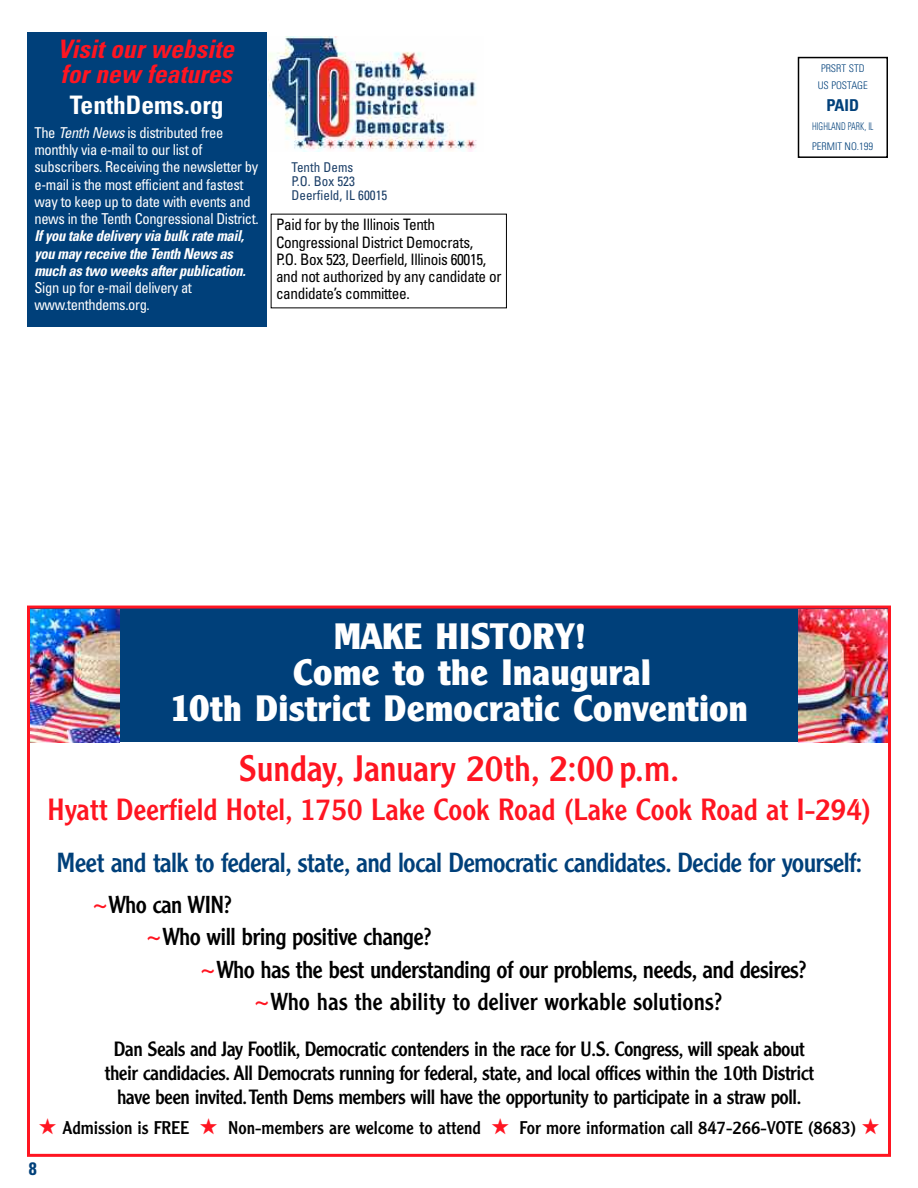
<style>
.page{position:relative;width:918px;height:1188px;background:#fff}
.page>*{position:absolute;margin:0;border:0;box-sizing:border-box;transform-origin:0 0}
.t1{font:700 36px "Clearface Gothic";color:#fff}
.t2{font:36px "Clearface Gothic LH";color:#ff1521}
.t3{font:30px "Clearface Gothic LH";color:#ff1521}
.t4{font:27px "Clearface Gothic LH";letter-spacing:-.025em;color:#00407a}
.t5{font:italic 700 condensed 25.5px/25.5px "Univers";color:#ff1521}
.t6{font:700 condensed 25.5px "Univers";color:#fff}
.t7{font:24px "Clearface Gothic LH";letter-spacing:-.025em;color:#000}
.t8{font:24px "Clearface Gothic LH";color:#000}
.t9{font:20.25px/24.3px "Clearface Gothic LH";letter-spacing:-.025em;color:#000;text-align:center}
.t10{font:18px "Clearface Gothic LH";color:#000}
.t11{font:700 condensed 18px "Univers";color:#00407a}
.t12{font:700 condensed 16.35px "Univers";color:#00407a}
.t13{font:condensed 15.75px/17.2px "Univers";letter-spacing:-.025em;color:#000}
.t14{font:condensed 15px/17.2px "Univers";letter-spacing:-.025em;color:#fff}
.t15{font:italic 700 condensed 15px/17.2px "Univers";letter-spacing:-.025em;color:#fff}
.t16{font:condensed 13.5px/14.2px "Univers";color:#1c3f68}
.t17{font:300 condensed 10.5px/19.5px "Univers";color:#00407a;scale:.8 1}
.t18{font:300 condensed 10.5px/17.1px "Univers";color:#00407a;text-align:center}
.s1{font-style:italic}
.s2{font-size:27px;color:#ff1521}
.s3{color:#ff1521}
</style>
<div class="page">
<div style="left:28px;top:608px;width:862px;height:134px;background:#00407a"></div>
<img style="left:269px;top:36px;width:208px;height:116px">
<div style="left:798px;top:57px;width:90px;height:101px;border:2px solid #000"></div>
<div style="left:27px;top:32px;width:239px;height:294px;background:#00407a"></div>
<div style="left:27px;top:606px;width:864px;height:551px;border:3px solid #ff1521"></div>
<img style="left:30px;top:609px;width:89px;height:134px">
<img style="left:799px;top:609px;width:89px;height:133px">
<p class="t5" style="left:58px;top:38px;width:178px">Visit our website for new features</p>
<p class="t6" style="left:70px;top:96px;width:155px">TenthDems.org</p>
<p class="t14" style="left:34px;top:125px;width:226px">The <span class="s1">Tenth News</span> is distributed free monthly via e-mail to our list of subscribers. Receiving the newsletter by e-mail is the most efficient and fastest way to keep up to date with events and news in the Tenth Congressional District.</p>
<p class="t15" style="left:34px;top:229px;width:213px">If you take delivery via bulk rate mail, you may receive the Tenth News as much as two weeks after publication.</p>
<p class="t14" style="left:34px;top:280px;width:159px">Sign up for e-mail delivery at www.tenthdems.org.</p>
<p class="t16" style="left:292px;top:161px;width:97px">Tenth Dems<br>P.O. Box 523<br>Deerfield, IL 60015</p>
<p class="t13" style="left:276px;top:217px;width:227px">Paid for by the Illinois Tenth Congressional District Democrats,<br>P.O. Box 523, Deerfield, Illinois 60015, and not authorized by any candidate or candidate’s committee.</p>
<p class="t18" style="left:818px;top:61px;width:52px">PRSRT STD<br>US POSTAGE</p>
<p class="t12" style="left:826px;top:99px;width:34px">PAID</p>
<p class="t17" style="left:812px;top:118px;width:78px">HIGHLAND PARK, IL<br>PERMIT NO.199</p>
<h1 class="t1" style="left:333px;top:615px;width:253px">MAKE HISTORY!</h1>
<h1 class="t1" style="left:293px;top:651px;width:359px">Come to the Inaugural</h1>
<h1 class="t1" style="left:171px;top:687px;width:579px">10th District Democratic Convention</h1>
<h1 class="t2" style="left:239px;top:755px;width:442px">Sunday, January 20th, 2:00 p.m.</h1>
<h2 class="t3" style="left:47px;top:798px;width:825px">Hyatt Deerfield Hotel, 1750 Lake Cook Road (Lake Cook Road at I-294)</h2>
<h3 class="t4" style="left:56px;top:852px;width:807px">Meet and talk to federal, state, and local Democratic candidates. Decide for yourself:</h3>
<p class="t7" style="left:92px;top:896px;width:141px"><span class="s2">~</span>Who can WIN?</p>
<p class="t7" style="left:146px;top:928px;width:287px"><span class="s2">~</span>Who will bring positive change?</p>
<p class="t7" style="left:200px;top:961px;width:608px"><span class="s2">~</span>Who has the best understanding of our problems, needs, and desires?</p>
<p class="t8" style="left:254px;top:993px;width:469px"><span class="s2">~</span>Who has the ability to deliver workable solutions?</p>
<p class="t9" style="left:105px;top:1038px;width:711px">Dan Seals and Jay Footlik, Democratic contenders in the race for U.S. Congress, will speak about their candidacies. All Democrats running for federal, state, and local offices within the 10th District have been invited.Tenth Dems members will have the opportunity to participate in a straw poll.</p>
<p class="t10" style="left:39px;top:1122px;width:843px"><span class="s3">★</span> Admission is FREE <span class="s3">★</span> Non-members are welcome to attend <span class="s3">★</span> For more information call 847-266-VOTE (8683) <span class="s3">★</span></p>
<p class="t11" style="left:29px;top:1162px;width:9px">8</p>
</div>
